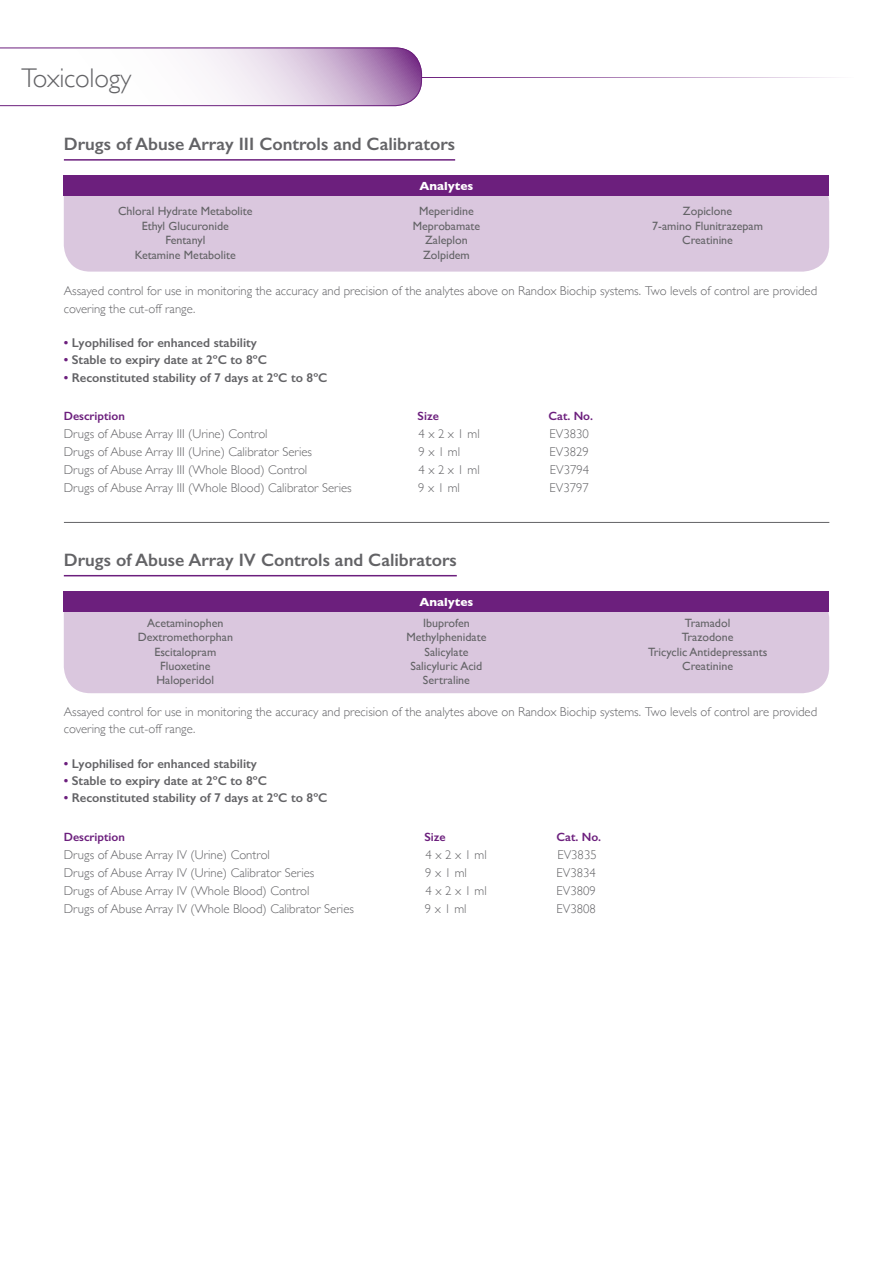
<style>
.page{position:relative;width:893px;height:1263px;background:#fff}
.page>*{position:absolute;margin:0;border:0;box-sizing:border-box;transform-origin:0 0}
.t1{font:300 27px "Gill Sans";letter-spacing:-.01em;color:#636366}
.t2{font:600 18px "Gill Sans";color:#636366}
.t3{font:300 12.75px/17.2px "Gill Sans";color:#636366}
.t4{font:600 12.75px "Gill Sans";color:#636366}
.t5{font:12px/14.4px "Gill Sans";color:#636366;text-align:center}
.t6{font:600 12px "Gill Sans";color:#6c1f7d}
.t7{font:700 12px "Gill Sans";color:#fff}
.s1{color:#6c1f7d}
</style>
<div class="page">
<svg style="left:0;top:48px;width:422px;height:58px"></svg>
<hr style="left:421px;top:77px;width:433px;height:1px;background:#6c1f7d">
<div style="left:64px;top:196px;width:765px;height:76px;background:#dac7de"></div>
<div style="left:64px;top:176px;width:765px;height:20px;background:#6c1f7d"></div>
<div style="left:64px;top:612px;width:765px;height:81px;background:#dac7de"></div>
<div style="left:64px;top:591px;width:765px;height:21px;background:#6c1f7d"></div>
<hr style="left:64px;top:159px;width:391px;height:2px;background:#6c1f7d">
<hr style="left:64px;top:575px;width:393px;height:1px;background:#6c1f7d">
<hr style="left:64px;top:522px;width:765px;height:1px;background:#636366">
<h1 class="t1" style="left:22px;top:57px;width:111px">Toxicology</h1>
<h2 class="t2" style="left:64px;top:133px;width:393px">Drugs of Abuse Array III Controls and Calibrators</h2>
<p class="t7" style="left:420px;top:176px;width:55px">Analytes</p>
<p class="t5" style="left:118px;top:204px;width:136px">Chloral Hydrate Metabolite<br>Ethyl Glucuronide<br>Fentanyl<br>Ketamine Metabolite</p>
<p class="t5" style="left:413px;top:204px;width:69px">Meperidine<br>Meprobamate<br>Zaleplon<br>Zolpidem</p>
<p class="t5" style="left:652px;top:204px;width:112px">Zopiclone<br>7-amino Flunitrazepam<br>Creatinine</p>
<p class="t3" style="left:64px;top:282px;width:755px">Assayed control for use in monitoring the accuracy and precision of the analytes above on Randox Biochip systems. Two levels of control are provided covering the cut-off range.</p>
<p class="t4" style="left:64px;top:335px;width:195px"><span class="s1">•</span> Lyophilised for enhanced stability</p>
<p class="t4" style="left:64px;top:352px;width:205px"><span class="s1">•</span> Stable to expiry date at 2ºC to 8ºC</p>
<p class="t4" style="left:64px;top:370px;width:265px"><span class="s1">•</span> Reconstituted stability of 7 days at 2ºC to 8ºC</p>
<p class="t6" style="left:64px;top:409px;width:63px">Description</p>
<p class="t6" style="left:418px;top:409px;width:23px">Size</p>
<p class="t6" style="left:548px;top:409px;width:46px">Cat. No.</p>
<p class="t3" style="left:64px;top:425px;width:205px">Drugs of Abuse Array III (Urine) Control</p>
<p class="t3" style="left:418px;top:425px;width:63px">4 x 2 x 1 ml</p>
<p class="t3" style="left:550px;top:425px;width:41px">EV3830</p>
<p class="t3" style="left:64px;top:443px;width:250px">Drugs of Abuse Array III (Urine) Calibrator Series</p>
<p class="t3" style="left:418px;top:443px;width:43px">9 x 1 ml</p>
<p class="t3" style="left:550px;top:443px;width:41px">EV3829</p>
<p class="t3" style="left:64px;top:461px;width:245px">Drugs of Abuse Array III (Whole Blood) Control</p>
<p class="t3" style="left:418px;top:461px;width:63px">4 x 2 x 1 ml</p>
<p class="t3" style="left:550px;top:461px;width:41px">EV3794</p>
<p class="t3" style="left:64px;top:479px;width:289px">Drugs of Abuse Array III (Whole Blood) Calibrator Series</p>
<p class="t3" style="left:418px;top:479px;width:43px">9 x 1 ml</p>
<p class="t3" style="left:550px;top:479px;width:41px">EV3797</p>
<h2 class="t2" style="left:64px;top:548px;width:395px">Drugs of Abuse Array IV Controls and Calibrators</h2>
<p class="t7" style="left:420px;top:592px;width:55px">Analytes</p>
<p class="t5" style="left:138px;top:615px;width:97px">Acetaminophen<br>Dextromethorphan<br>Escitalopram<br>Fluoxetine<br>Haloperidol</p>
<p class="t5" style="left:406px;top:615px;width:81px">Ibuprofen<br>Methylphenidate<br>Salicylate<br>Salicyluric Acid<br>Sertraline</p>
<p class="t5" style="left:648px;top:615px;width:121px">Tramadol<br>Trazodone<br>Tricyclic Antidepressants<br>Creatinine</p>
<p class="t3" style="left:64px;top:703px;width:755px">Assayed control for use in monitoring the accuracy and precision of the analytes above on Randox Biochip systems. Two levels of control are provided covering the cut-off range.</p>
<p class="t4" style="left:64px;top:756px;width:195px"><span class="s1">•</span> Lyophilised for enhanced stability</p>
<p class="t4" style="left:64px;top:773px;width:205px"><span class="s1">•</span> Stable to expiry date at 2ºC to 8ºC</p>
<p class="t4" style="left:64px;top:790px;width:265px"><span class="s1">•</span> Reconstituted stability of 7 days at 2ºC to 8ºC</p>
<p class="t6" style="left:64px;top:830px;width:63px">Description</p>
<p class="t6" style="left:424px;top:830px;width:23px">Size</p>
<p class="t6" style="left:557px;top:830px;width:46px">Cat. No.</p>
<p class="t3" style="left:64px;top:846px;width:208px">Drugs of Abuse Array IV (Urine) Control</p>
<p class="t3" style="left:426px;top:846px;width:63px">4 x 2 x 1 ml</p>
<p class="t3" style="left:557px;top:846px;width:41px">EV3835</p>
<p class="t3" style="left:64px;top:864px;width:252px">Drugs of Abuse Array IV (Urine) Calibrator Series</p>
<p class="t3" style="left:425px;top:864px;width:43px">9 x 1 ml</p>
<p class="t3" style="left:557px;top:864px;width:41px">EV3834</p>
<p class="t3" style="left:64px;top:882px;width:247px">Drugs of Abuse Array IV (Whole Blood) Control</p>
<p class="t3" style="left:426px;top:882px;width:63px">4 x 2 x 1 ml</p>
<p class="t3" style="left:557px;top:882px;width:41px">EV3809</p>
<p class="t3" style="left:64px;top:900px;width:292px">Drugs of Abuse Array IV (Whole Blood) Calibrator Series</p>
<p class="t3" style="left:425px;top:900px;width:43px">9 x 1 ml</p>
<p class="t3" style="left:557px;top:900px;width:41px">EV3808</p>
</div>
